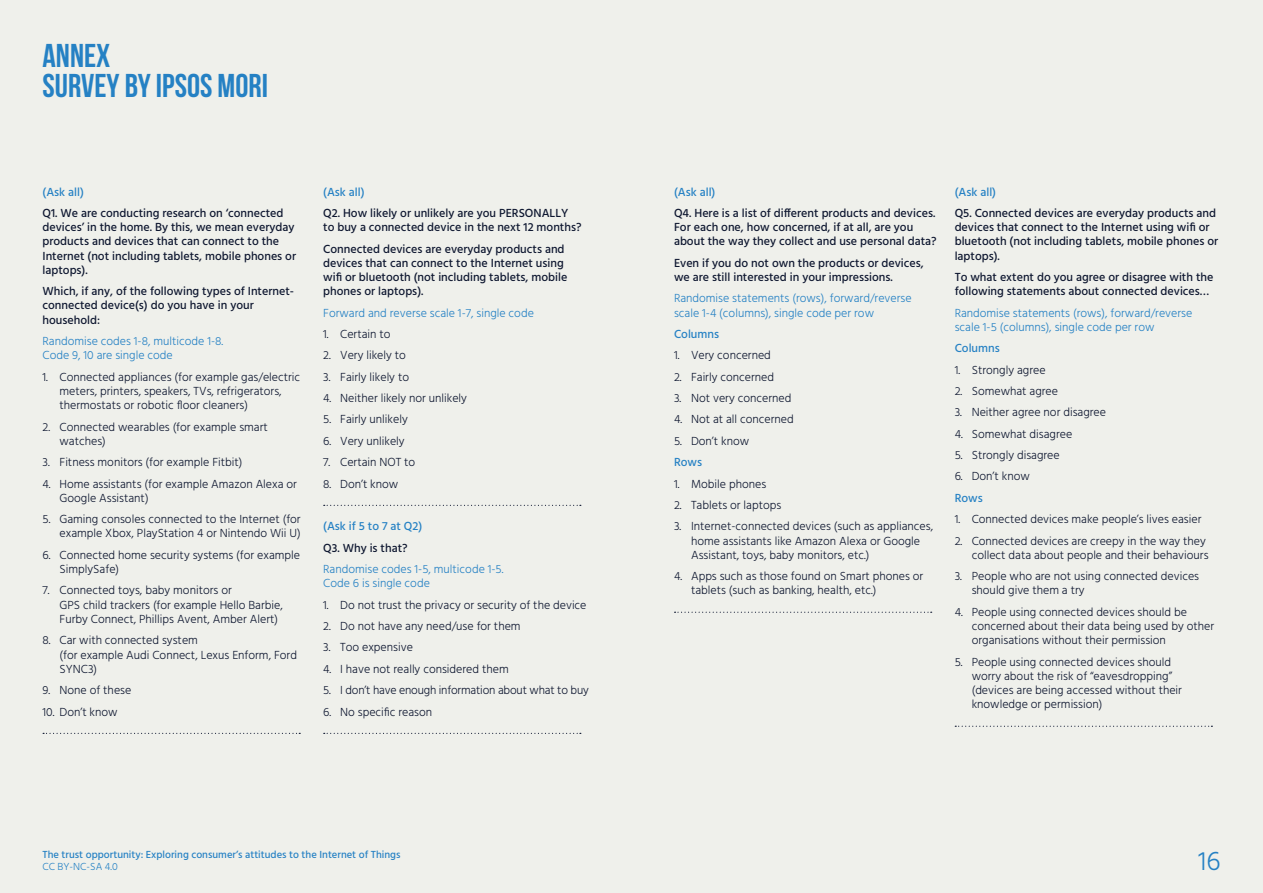
<style>
.page{position:relative;width:1263px;height:893px;background:#eff0eb}
.page>*{position:absolute;margin:0;border:0;box-sizing:border-box;transform-origin:0 0}
.t1{font:700 33px/30px "Bebas Neue";color:#2581c4}
.t2{font:300 27px "Hind";color:#2581c4}
.t3{font:300 12px/14.2px "Hind";color:#0e1730}
.t4{font:500 12px/14.2px "Hind";color:#0e1730}
.t5{font:300 12px/14.2px "Hind";color:#2581c4}
.t6{font:500 12px "Hind";color:#2581c4}
.t7{font:500 10.5px "Hind";color:#2581c4}
.t8{font:300 10.5px "Hind";color:#2581c4}
</style>
<div class="page">
<svg style="left:43px;top:733px;width:257px;height:1px"></svg>
<svg style="left:324px;top:505px;width:257px;height:1px"></svg>
<svg style="left:324px;top:733px;width:257px;height:1px"></svg>
<svg style="left:674px;top:612px;width:258px;height:1px"></svg>
<svg style="left:955px;top:726px;width:257px;height:1px"></svg>
<h1 class="t1" style="left:43px;top:40px;width:227px">ANNEX<br>SURVEY BY IPSOS MORI</h1>
<p class="t6" style="left:43px;top:183px;width:43px">(Ask all)</p>
<p class="t4" style="left:43px;top:207px;width:255px">Q1. We are conducting research on ‘connected devices’ in the home. By this, we mean everyday products and devices that can connect to the Internet (not including tablets, mobile phones or laptops).</p>
<p class="t4" style="left:43px;top:285px;width:253px">Which, if any, of the following types of Internet&shy;connected device(s) do you have in your household:</p>
<p class="t5" style="left:43px;top:335px;width:182px">Randomise codes 1-8, multicode 1-8.<br>Code 9, 10 are single code</p>
<p class="t3" style="left:60px;top:370px;width:242px;text-indent:-17px">1. Connected appliances (for example gas/electric meters, printers, speakers, TVs, refrigerators, thermostats or robotic floor cleaners)</p>
<p class="t3" style="left:60px;top:420px;width:210px;text-indent:-17px">2. Connected wearables (for example smart watches)</p>
<p class="t3" style="left:43px;top:456px;width:202px">3. Fitness monitors (for example Fitbit)</p>
<p class="t3" style="left:60px;top:477px;width:239px;text-indent:-17px">4. Home assistants (for example Amazon Alexa or<br>Google Assistant)</p>
<p class="t3" style="left:43px;top:513px;width:260px;text-align:right">5. Gaming consoles connected to the Internet (for example Xbox, PlayStation 4 or Nintendo Wii U)</p>
<p class="t3" style="left:60px;top:548px;width:242px;text-indent:-17px">6. Connected home security systems (for example<br>SimplySafe)</p>
<p class="t3" style="left:60px;top:584px;width:225px;text-indent:-17px">7. Connected toys, baby monitors or<br>GPS child trackers (for example Hello Barbie,<br>Furby Connect, Phillips Avent, Amber Alert)</p>
<p class="t3" style="left:60px;top:634px;width:239px;text-indent:-17px">8. Car with connected system<br>(for example Audi Connect, Lexus Enform, Ford<br>SYNC3)</p>
<p class="t3" style="left:43px;top:684px;width:90px">9. None of these</p>
<p class="t3" style="left:43px;top:705px;width:77px">10. Don’t know</p>
<p class="t6" style="left:323px;top:183px;width:43px">(Ask all)</p>
<p class="t4" style="left:323px;top:207px;width:260px">Q2. How likely or unlikely are you PERSONALLY to buy a connected device in the next 12 months?</p>
<p class="t4" style="left:323px;top:242px;width:246px">Connected devices are everyday products and devices that can connect to the Internet using wifi or bluetooth (not including tablets, mobile phones or laptops).</p>
<p class="t5" style="left:323px;top:306px;width:212px">Forward and reverse scale 1-7, single code</p>
<p class="t3" style="left:323px;top:328px;width:69px">1. Certain to</p>
<p class="t3" style="left:323px;top:349px;width:84px">2. Very likely to</p>
<p class="t3" style="left:323px;top:370px;width:87px">3. Fairly likely to</p>
<p class="t3" style="left:323px;top:392px;width:145px">4. Neither likely nor unlikely</p>
<p class="t3" style="left:323px;top:413px;width:86px">5. Fairly unlikely</p>
<p class="t3" style="left:323px;top:435px;width:83px">6. Very unlikely</p>
<p class="t3" style="left:323px;top:456px;width:94px">7. Certain NOT to</p>
<p class="t3" style="left:323px;top:477px;width:77px">8. Don’t know</p>
<p class="t6" style="left:323px;top:518px;width:101px">(Ask if 5 to 7 at Q2)</p>
<p class="t4" style="left:323px;top:541px;width:86px">Q3. Why is that?</p>
<p class="t5" style="left:323px;top:563px;width:182px">Randomise codes 1-5, multicode 1-5.<br>Code 6 is single code</p>
<p class="t3" style="left:323px;top:598px;width:265px">1. Do not trust the privacy or security of the device</p>
<p class="t3" style="left:323px;top:620px;width:199px">2. Do not have any need/use for them</p>
<p class="t3" style="left:323px;top:641px;width:91px">3. Too expensive</p>
<p class="t3" style="left:323px;top:663px;width:187px">4. I have not really considered them</p>
<p class="t3" style="left:323px;top:684px;width:267px">5. I don’t have enough information about what to buy</p>
<p class="t3" style="left:323px;top:705px;width:111px">6. No specific reason</p>
<p class="t7" style="left:43px;top:847px;width:359px">The trust opportunity: Exploring consumer’s attitudes to the Internet of Things</p>
<p class="t8" style="left:43px;top:859px;width:77px">CC BY-NC-SA 4.0</p>
<p class="t6" style="left:674px;top:183px;width:43px">(Ask all)</p>
<p class="t4" style="left:674px;top:207px;width:264px">Q4. Here is a list of different products and devices.<br>For each one, how concerned, if at all, are you about the way they collect and use personal data?</p>
<p class="t4" style="left:674px;top:256px;width:251px">Even if you do not own the products or devices, we are still interested in your impressions.</p>
<p class="t5" style="left:674px;top:292px;width:239px">Randomise statements (rows), forward/reverse scale 1-4 (columns), single code per row</p>
<p class="t6" style="left:674px;top:326px;width:47px">Columns</p>
<p class="t3" style="left:674px;top:349px;width:98px">1. Very concerned</p>
<p class="t3" style="left:674px;top:370px;width:102px">2. Fairly concerned</p>
<p class="t3" style="left:674px;top:392px;width:119px">3. Not very concerned</p>
<p class="t3" style="left:674px;top:413px;width:121px">4. Not at all concerned</p>
<p class="t3" style="left:674px;top:435px;width:77px">5. Don’t know</p>
<p class="t6" style="left:674px;top:454px;width:30px">Rows</p>
<p class="t3" style="left:674px;top:477px;width:94px">1. Mobile phones</p>
<p class="t3" style="left:674px;top:499px;width:109px">2. Tablets or laptops</p>
<p class="t3" style="left:691px;top:520px;width:244px;text-indent:-17px">3. Internet-connected devices (such as appliances, home assistants like Amazon Alexa or Google<br>Assistant, toys, baby monitors, etc.)</p>
<p class="t3" style="left:691px;top:570px;width:234px;text-indent:-17px">4. Apps such as those found on Smart phones or tablets (such as banking, health, etc.)</p>
<p class="t6" style="left:955px;top:183px;width:43px">(Ask all)</p>
<p class="t4" style="left:955px;top:207px;width:265px">Q5. Connected devices are everyday products and devices that connect to the Internet using wifi or bluetooth (not including tablets, mobile phones or laptops).</p>
<p class="t4" style="left:955px;top:271px;width:260px">To what extent do you agree or disagree with the following statements about connected devices…</p>
<p class="t5" style="left:955px;top:306px;width:239px">Randomise statements (rows), forward/reverse scale 1-5 (columns), single code per row</p>
<p class="t6" style="left:955px;top:340px;width:47px">Columns</p>
<p class="t3" style="left:955px;top:363px;width:92px">1. Strongly agree</p>
<p class="t3" style="left:955px;top:385px;width:105px">2. Somewhat agree</p>
<p class="t3" style="left:955px;top:406px;width:153px">3. Neither agree nor disagree</p>
<p class="t3" style="left:955px;top:427px;width:119px">4. Somewhat disagree</p>
<p class="t3" style="left:955px;top:449px;width:107px">5. Strongly disagree</p>
<p class="t3" style="left:955px;top:470px;width:77px">6. Don’t know</p>
<p class="t6" style="left:955px;top:490px;width:30px">Rows</p>
<p class="t3" style="left:955px;top:513px;width:248px">1. Connected devices make people’s lives easier</p>
<p class="t3" style="left:955px;top:534px;width:255px;text-align:right">2. Connected devices are creepy in the way they collect data about people and their behaviours</p>
<p class="t3" style="left:972px;top:570px;width:229px;text-indent:-17px">3. People who are not using connected devices should give them a try</p>
<p class="t3" style="left:972px;top:606px;width:244px;text-indent:-17px">4. People using connected devices should be concerned about their data being used by other organisations without their permission</p>
<p class="t3" style="left:972px;top:655px;width:212px;text-indent:-17px">5. People using connected devices should worry about the risk of “eavesdropping” (devices are being accessed without their knowledge or permission)</p>
<h2 class="t2" style="left:1198px;top:843px;width:24px">16</h2>
</div>
